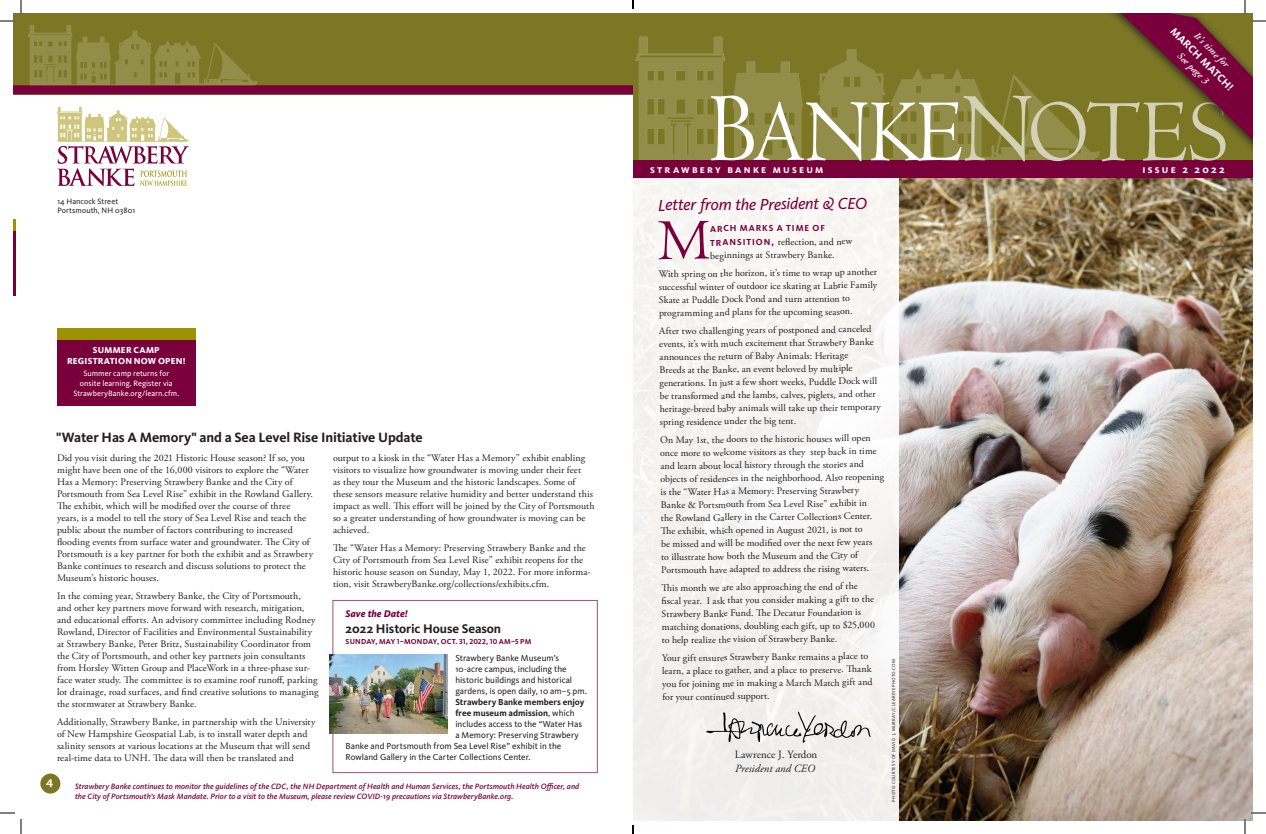
<style>
.page{position:relative;width:1266px;height:834px;background:#fff}
.page>*{position:absolute;margin:0;border:0;box-sizing:border-box;transform-origin:0 0}
.t1{font:91.1px "Centaur MT Std";letter-spacing:.005em;color:#fff;scale:.91 1}
.t2{font:60.2px "Centaur MT Std";color:#7a003b}
.black_sidebar_head{font:italic 16.5px "Kievit OT";color:#7a003b}
.SB_main_head{font:700 14px "Kievit OT";letter-spacing:-.01em;color:#231f20}
.SB_main_txt{font:700 13px "Kievit OT";letter-spacing:-.005em;color:#231f20}
.sidebar_month{font:700 12px "Kievit OT";color:#fff}
.SB_main_txt-2{font:700 11px "Kievit OT";letter-spacing:.2em;color:#fff}
.t3{font:11px "Adobe Garamond Pro";color:#231f20}
.t4{font:italic 11px "Adobe Garamond Pro";color:#231f20}
.SB_main_txt-3{font:10px/12px "Adobe Garamond Pro";letter-spacing:.01em;color:#231f20}
.SB_main_txt-4{font:italic 600 10px "Adobe Garamond";color:#fff}
.SB_main_txt-5{font:italic 800 10px "Kievit OT";color:#7a003b}
.SB_main_txt-6{font:9px "Kievit OT";color:#231f20}
.SB_main_txt-7{font:700 9px "Kievit OT";color:#231f20}
.SB_main_head-2{font:800 9px/11px "Kievit OT";letter-spacing:.025em;color:#fff;text-align:center}
.t5{font:700 9px/14.2px "Kievit OT";letter-spacing:.085em;color:#7a003b}
.donors{font:italic 500 8px/10px "Kievit OT";letter-spacing:.005em;color:#7a003b}
.SB_main_head-3{font:8px/10px "Kievit OT";letter-spacing:.005em;color:#fff;text-align:center}
.donors-2{font:8px/9px "Kievit OT";letter-spacing:.01em;color:#231f20}
.SB_main_txt-8{font:700 7.5px "Kievit OT";letter-spacing:.025em;color:#7a003b}
.SB_main_txt-9{font:4.5px "Kievit OT";letter-spacing:.07em;color:#231f20}
.s1{font-size:101.4px}
.s2{font-size:101.4px;color:#d4d1b7}
.s3{color:#d4d1b7}
.s4{font-weight:400}
</style>
<div class="page">
<div style="left:633px;top:13px;width:620px;height:165px;background:#7b7725"></div>
<div style="left:13px;top:13px;width:626px;height:81px;background:#7b7725"></div>
<div style="left:40px;top:774px;width:20px;height:20px;background:#7b7725;border-radius:50%"></div>
<svg style="left:57px;top:107px;width:132px;height:79px"></svg>
<div style="left:13px;top:85px;width:620px;height:9px;background:#7a003b"></div>
<hr style="left:13px;top:222px;width:2px;height:74px;background:#7a003b">
<svg style="left:13px;top:219px;width:2px;height:12px"></svg>
<div style="left:57px;top:332px;width:138px;height:74px;background:#7a003b"></div>
<div style="left:57px;top:328px;width:138px;height:12px;background:#9c9200"></div>
<img style="left:898px;top:178px;width:355px;height:642px">
<div style="left:633px;top:160px;width:265px;height:661px;background:#f5f4f1"></div>
<img style="left:706px;top:711px;width:165px;height:32px">
<img style="left:28px;top:26px;width:230px;height:60px">
<img style="left:635px;top:36px;width:465px;height:124px">
<div style="left:633px;top:160px;width:620px;height:18px;background:#7a003b"></div>
<img style="left:329px;top:655px;width:118px;height:79px">
<div style="left:1100px;top:13px;width:153px;height:155px;background:#231f20;opacity:.9"></div>
<svg style="left:0;top:0;width:22px;height:22px"></svg>
<svg style="left:0;top:812px;width:22px;height:22px"></svg>
<svg style="left:1121px;top:0;width:145px;height:140px"></svg>
<svg style="left:1244px;top:812px;width:22px;height:22px"></svg>
<svg style="left:632px;top:0;width:2px;height:9px"></svg>
<svg style="left:632px;top:825px;width:2px;height:9px"></svg>
<p class="SB_main_txt-2" style="left:1177px;top:25px;width:85px;rotate:45deg">MARCH MATCH!</p>
<p class="SB_main_txt-4" style="left:1199px;top:30px;width:47px;rotate:45deg">It’s time for</p>
<p class="SB_main_txt-4" style="left:1183px;top:50px;width:42px;rotate:45deg">See page 3</p>
<p class="t1" style="left:709px;top:82px;width:571px"><span class="s1">B</span>ANKE<span class="s2">N</span><span class="s3">OTES</span></p>
<p class="SB_main_txt-2" style="left:1143px;top:162px;width:84px">issue 2 2022</p>
<p class="SB_main_txt-2" style="left:650px;top:162px;width:175px">strawbery banke museum</p>
<p class="donors-2" style="left:57px;top:197px;width:79px">14 Hancock Street<br>Portsmouth, NH 03801</p>
<p class="black_sidebar_head" style="left:658px;top:196px;width:211px;rotate:-1deg">Letter from the President &amp; CEO</p>
<p class="t2" style="left:658px;top:208px;width:55px">M</p>
<p class="t5" style="left:710px;top:221px;width:117px">ARCH MARKS A TIME OF<br>TRANSITION,</p>
<p class="SB_main_txt-3" style="left:710px;top:237px;width:144px;line-height:12.7px;text-indent:68px;rotate:-1deg">refl ection, and new beginnings at Strawbery Banke.</p>
<p class="SB_main_txt-3" style="left:658px;top:269px;width:220px;line-height:13px;rotate:-1deg">With spring on the horizon, it’s time to wrap up another successful winter of outdoor ice skating at Labrie Family Skate at Puddle Dock Pond and turn attention to programming and plans for the upcoming season.</p>
<p class="SB_main_txt-3" style="left:658px;top:326px;width:223px;line-height:13px;rotate:-1deg">After two challenging years of postponed and canceled events, it’s with much excitement that Strawbery Banke announces the return of Baby Animals: Heritage<br>Breeds at the Banke, an event beloved by multiple generations. In just a few short weeks, Puddle Dock will be transformed and the lambs, calves, piglets, and other heritage-breed baby animals will take up their temporary spring residence under the big tent.</p>
<p class="SB_main_txt-3" style="left:659px;top:435px;width:226px;line-height:13px;rotate:-1deg">On May 1st, the doors to the historic houses will open once more to welcome visitors as they step back in time and learn about local history through the stories and objects of residences in the neighborhood. Also reopening is the “Water Has a Memory: Preserving Strawbery Banke &amp; Portsmouth from Sea Level Rise” exhibit in<br>the Rowland Gallery in the Carter Collections Center.<br>Th e exhibit, which opened in August 2021, is not to<br>be missed and will be modifi ed over the next few years<br>to illustrate how both the Museum and the City of Portsmouth have adapted to address the rising waters.</p>
<p class="SB_main_txt-3" style="left:661px;top:583px;width:215px;line-height:13px;rotate:-1deg">Th is month we are also approaching the end of the<br>fi scal year. I ask that you consider making a gift to the Strawbery Banke Fund. Th e Decatur Foundation is matching donations, doubling each gift, up to $25,000 to help realize the vision of Strawbery Banke.</p>
<p class="SB_main_txt-3" style="left:662px;top:653px;width:212px;line-height:12.9px;rotate:-1deg">Your gift ensures Strawbery Banke remains a place to learn, a place to gather, and a place to preserve. Th ank you for joining me in making a March Match gift and for your continued support.</p>
<p class="SB_main_head-2" style="left:67px;top:345px;width:120px">SUMMER CAMP<br>REGISTRATION NOW OPEN!</p>
<p class="SB_main_head-3" style="left:73px;top:369px;width:107px">Summer camp returns for onsite learning. Register via<br>StrawberyBanke.org/learn.cfm.</p>
<p class="SB_main_head" style="left:56px;top:429px;width:368px">"Water Has A Memory" and a Sea Level Rise Initiative Update</p>
<p class="SB_main_txt-3" style="left:57px;top:452px;width:258px">Did you visit during the 2021 Historic House season? If so, you might have been one of the 16,000 visitors to explore the “Water Has a Memory: Preserving Strawbery Banke and the City of Portsmouth from Sea Level Rise” exhibit in the Rowland Gallery.<br>The exhibit, which will be modified over the course of three years, is a model to tell the story of Sea Level Rise and teach the public about the number of factors contributing to increased flooding events from surface water and groundwater. The City of Portsmouth is a key partner for both the exhibit and as Strawbery Banke continues to research and discuss solutions to protect the Museum’s historic houses.</p>
<p class="SB_main_txt-3" style="left:57px;top:590px;width:263px">In the coming year, Strawbery Banke, the City of Portsmouth,<br>and other key partners move forward with research, mitigation, and educational efforts. An advisory committee including Rodney Rowland, Director of Facilities and Environmental Sustainability at Strawbery Banke, Peter Britz, Sustainability Coordinator from the City of Portsmouth, and other key partners join consultants from Horsley Witten Group and PlaceWork in a three-phase sur&shy;face water study. The committee is to examine roof runoff, parking lot drainage, road surfaces, and find creative solutions to managing the stormwater at Strawbery Banke.</p>
<p class="SB_main_txt-3" style="left:57px;top:716px;width:260px">Additionally, Strawbery Banke, in partnership with the University of New Hampshire Geospatial Lab, is to install water depth and salinity sensors at various locations at the Museum that will send real-time data to UNH. The data will then be translated and</p>
<p class="SB_main_txt-3" style="left:333px;top:452px;width:263px">output to a kiosk in the “Water Has a Memory” exhibit enabling visitors to visualize how groundwater is moving under their feet<br>as they tour the Museum and the historic landscapes. Some of these sensors measure relative humidity and better understand this impact as well. This effort will be joined by the City of Portsmouth so a greater understanding of how groundwater is moving can be achieved.</p>
<p class="SB_main_txt-3" style="left:333px;top:542px;width:259px">The “Water Has a Memory: Preserving Strawbery Banke and the City of Portsmouth from Sea Level Rise” exhibit reopens for the historic house season on Sunday, May 1, 2022. For more informa&shy;tion, visit StrawberyBanke.org/collections/exhibits.cfm.</p>
<p class="SB_main_txt-5" style="left:346px;top:607px;width:64px">Save the Date!</p>
<p class="SB_main_txt" style="left:346px;top:621px;width:157px">2022 Historic House Season</p>
<p class="SB_main_txt-8" style="left:346px;top:637px;width:187px">SUNDAY, MAY 1–MONDAY, OCT. 31, 2022, 10 AM–5 PM</p>
<p class="SB_main_txt-6" style="left:455px;top:652px;width:105px">Strawbery Banke Museum’s</p>
<p class="SB_main_txt-6" style="left:455px;top:663px;width:113px">10-acre campus, including the</p>
<p class="SB_main_txt-6" style="left:455px;top:674px;width:118px">historic buildings and historical</p>
<p class="SB_main_txt-6" style="left:455px;top:685px;width:133px">gardens, is open daily, 10 am–5 pm.</p>
<p class="SB_main_txt-7" style="left:455px;top:696px;width:131px">Strawbery Banke members enjoy</p>
<p class="SB_main_txt-7" style="left:455px;top:707px;width:121px">free museum admission<span class="s4">, which</span></p>
<p class="SB_main_txt-6" style="left:455px;top:718px;width:128px">includes access to the “Water Has</p>
<p class="SB_main_txt-6" style="left:455px;top:729px;width:125px">a Memory: Preserving Strawbery</p>
<p class="SB_main_txt-6" style="left:346px;top:740px;width:217px">Banke and Portsmouth from Sea Level Rise” exhibit in the</p>
<p class="SB_main_txt-6" style="left:346px;top:751px;width:187px">Rowland Gallery in the Carter Collections Center.</p>
<p class="SB_main_txt-9" style="left:891px;top:802px;width:144px;rotate:-90deg">PHOTO COURTESY OF DAVID J. MURRAY/CLEAREYEPHOTO.COM</p>
<p class="t3" style="left:735px;top:749px;width:84px;rotate:-1deg">Lawrence J. Yerdon</p>
<p class="t4" style="left:735px;top:763px;width:82px;rotate:-1deg">President and CEO</p>
<p class="sidebar_month" style="left:46px;top:774px;width:9px">4</p>
<p class="donors" style="left:75px;top:781px;width:506px">Strawbery Banke continues to monitor the guidelines of the CDC, the NH Department of Health and Human Services, the Portsmouth Health Officer, and the City of Portsmouth’s Mask Mandate. Prior to a visit to the Museum, please review COVID-19 precautions via StrawberyBanke.org.</p>
</div>
